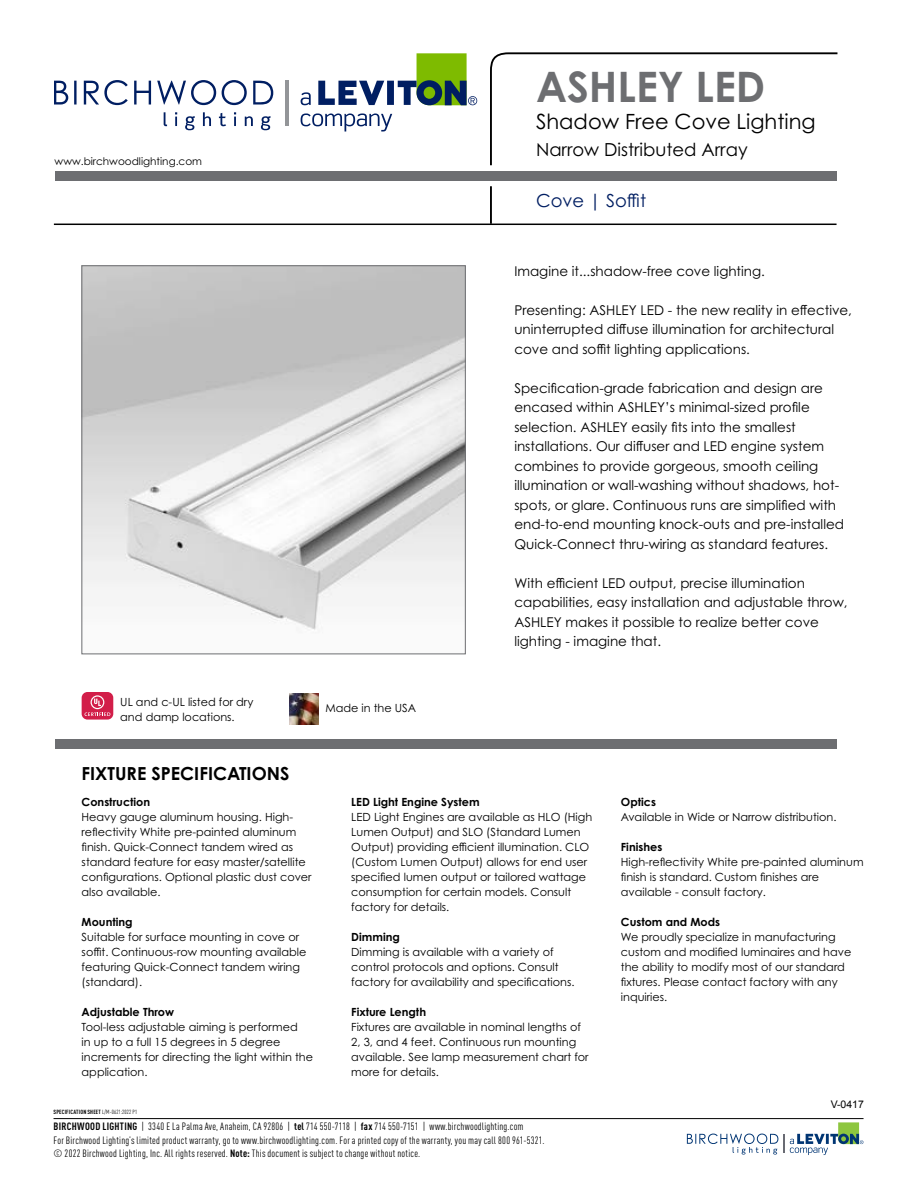
<style>
.page{position:relative;width:918px;height:1188px;background:#fff}
.page>*{position:absolute;margin:0;border:0;box-sizing:border-box;transform-origin:0 0}
.t1{font:700 42px "Century Gothic Pro";color:#6d6e71}
.t2{font:21px "Century Gothic Pro";color:#000}
.t3{font:18px "Century Gothic Pro";color:#000}
.t4{font:700 18px "Century Gothic Pro";color:#000}
.t5{font:18px "Century Gothic Pro";color:#001e62}
.t6{font:13.5px/19.5px "Century Gothic Pro";color:#000}
.t7{font:11.25px/15px "Century Gothic Pro";color:#000}
.t8{font:700 11.25px "Century Gothic Pro";color:#000}
.t9{font:condensed 10.5px/13.5px "DINOT";letter-spacing:.025em;color:#000}
.t10{font:10.5px "Century Gothic Pro";color:#000}
.t11{font:10.5px "Arial";color:#000}
.t12{font:700 condensed 6px "DINOT";letter-spacing:.03em;color:#000}
.s1{font-weight:400}
.s2{font-weight:700}
</style>
<div class="page">
<div style="left:55px;top:172px;width:782px;height:9px;background:#6d6e71"></div>
<svg style="left:489px;top:52px;width:349px;height:172px"></svg>
<hr style="left:54px;top:224px;width:783px;height:1px;background:#000">
<div style="left:55px;top:739px;width:782px;height:10px;background:#6d6e71"></div>
<svg style="left:301px;top:53px;width:176px;height:79px"></svg>
<hr style="left:285px;top:81px;width:3px;height:45px;background:#939598">
<svg style="left:54px;top:80px;width:219px;height:50px"></svg>
<hr style="left:54px;top:1118px;width:810px;height:1px;background:#000">
<svg style="left:687px;top:1122px;width:177px;height:33px"></svg>
<img style="left:83px;top:267px;width:381px;height:363px">
<div style="left:81px;top:265px;width:385px;height:389px;border:1px solid #6d6e71"></div>
<div style="left:82px;top:692px;width:31px;height:28px;background:#d21e49;border-radius:6px"></div>
<svg style="left:85px;top:695px;width:25px;height:21px"></svg>
<img style="left:290px;top:693px;width:29px;height:32px">
<p class="t10" style="left:55px;top:155px;width:149px">www.birchwoodlighting.com</p>
<p class="t7" style="left:120px;top:694px;width:135px">UL and c-UL listed for dry and damp locations.</p>
<p class="t7" style="left:325px;top:700px;width:92px">Made in the USA</p>
<h3 class="t4" style="left:82px;top:762px;width:209px">FIXTURE SPECIFICATIONS</h3>
<h1 class="t1" style="left:536px;top:61px;width:231px">ASHLEY LED</h1>
<h2 class="t2" style="left:536px;top:109px;width:281px">Shadow Free Cove Lighting</h2>
<h3 class="t3" style="left:536px;top:139px;width:213px">Narrow Distributed Array</h3>
<h3 class="t5" style="left:536px;top:190px;width:112px">Cove | Soffit</h3>
<p class="t6" style="left:514px;top:261px;width:252px">Imagine it...shadow-free cove lighting.</p>
<p class="t6" style="left:514px;top:300px;width:339px">Presenting: ASHLEY LED - the new reality in effective, uninterrupted diffuse illumination for architectural cove and soffit lighting applications.</p>
<p class="t6" style="left:514px;top:378px;width:331px">Specification-grade fabrication and design are encased within ASHLEY’s minimal-sized profile selection. ASHLEY easily fits into the smallest installations. Our diffuser and LED engine system combines to provide gorgeous, smooth ceiling illumination or wall-washing without shadows, hot&shy;spots, or glare. Continuous runs are simplified with end-to-end mounting knock-outs and pre-installed Quick-Connect thru-wiring as standard features.</p>
<p class="t6" style="left:514px;top:573px;width:335px">With efficient LED output, precise illumination capabilities, easy installation and adjustable throw, ASHLEY makes it possible to realize better cove lighting - imagine that.</p>
<p class="t8" style="left:82px;top:795px;width:70px">Construction</p>
<p class="t7" style="left:82px;top:809px;width:232px">Heavy gauge aluminum housing. High&shy;reflectivity White pre-painted aluminum finish. Quick-Connect tandem wired as standard feature for easy master/satellite configurations. Optional plastic dust cover also available.</p>
<p class="t8" style="left:82px;top:915px;width:53px">Mounting</p>
<p class="t7" style="left:82px;top:929px;width:226px">Suitable for surface mounting in cove or soffit. Continuous-row mounting available featuring Quick-Connect tandem wiring (standard).</p>
<p class="t8" style="left:82px;top:1005px;width:94px">Adjustable Throw</p>
<p class="t7" style="left:82px;top:1019px;width:233px">Tool-less adjustable aiming is performed<br>in up to a full 15 degrees in 5 degree increments for directing the light within the application.</p>
<p class="t8" style="left:351px;top:795px;width:130px">LED Light Engine System</p>
<p class="t7" style="left:351px;top:809px;width:242px">LED Light Engines are available as HLO (High Lumen Output) and SLO (Standard Lumen Output) providing efficient illumination. CLO (Custom Lumen Output) allows for end user specified lumen output or tailored wattage consumption for certain models. Consult factory for details.</p>
<p class="t8" style="left:351px;top:930px;width:50px">Dimming</p>
<p class="t7" style="left:351px;top:944px;width:225px">Dimming is available with a variety of control protocols and options. Consult factory for availability and specifications.</p>
<p class="t8" style="left:351px;top:1005px;width:76px">Fixture Length</p>
<p class="t7" style="left:351px;top:1019px;width:239px">Fixtures are available in nominal lengths of 2, 3, and 4 feet. Continuous run mounting available. See lamp measurement chart for more for details.</p>
<p class="t12" style="left:54px;top:1108px;width:85px">SPECIFICATION SHEET <span class="s1">L/M-0621:2022 P1</span></p>
<p class="t9" style="left:54px;top:1120px;width:493px"><span class="s2">BIRCHWOOD LIGHTING</span> | 3340 E La Palma Ave, Anaheim, CA 92806 | <span class="s2">tel</span> 714 550-7118 | <span class="s2">fax</span> 714 550-7151 | www.birchwoodlighting.com<br>For Birchwood Lighting’s limited product warranty, go to www.birchwoodlighting.com. For a printed copy of the warranty, you may call 800 961-5321. © 2022 Birchwood Lighting, Inc. All rights reserved. <span class="s2">Note:</span> This document is subject to change without notice.</p>
<p class="t8" style="left:621px;top:795px;width:37px">Optics</p>
<p class="t7" style="left:621px;top:809px;width:217px">Available in Wide or Narrow distribution.</p>
<p class="t8" style="left:621px;top:840px;width:43px">Finishes</p>
<p class="t7" style="left:621px;top:854px;width:244px">High-reflectivity White pre-painted aluminum finish is standard. Custom finishes are available - consult factory.</p>
<p class="t8" style="left:621px;top:915px;width:101px">Custom and Mods</p>
<p class="t7" style="left:621px;top:929px;width:232px">We proudly specialize in manufacturing custom and modified luminaires and have the ability to modify most of our standard fixtures. Please contact factory with any inquiries.</p>
<p class="t11" style="left:831px;top:1098px;width:35px">V-0417</p>
</div>
